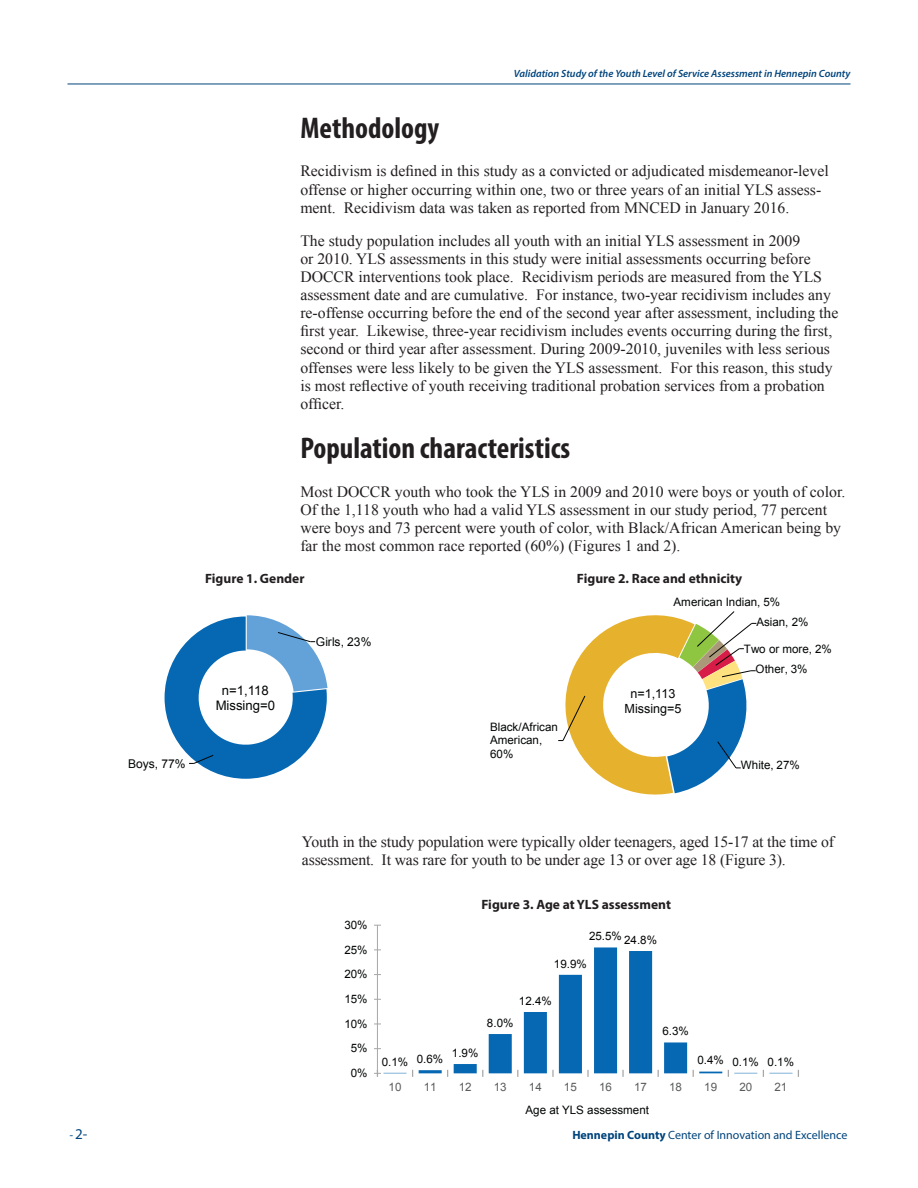
<style>
.page{position:relative;width:918px;height:1188px;background:#fff}
.page>*{position:absolute;margin:0;border:0;box-sizing:border-box;transform-origin:0 0}
.Heading{font:700 condensed 30px "Myriad Pro";color:#231f20}
.t1{font:15.75px/18.1px "Times New Roman";color:#231f20}
.t2{font:15px "Myriad Pro";color:#00447c}
.TableFigureTitle{font:700 13.5px "Myriad Pro";color:#231f20}
.t3{font:13.2px/15.1px "Arial";color:#030505;text-align:center}
.t4{font:12.6px/14.5px "Arial";color:#030505;text-align:center}
.t5{font:12.15px "Arial";color:#030505}
.t6{font:12px "Myriad Pro";color:#00447c}
.t7{font:11.55px/13.4px "Arial";color:#030505}
.t8{font:11.55px "Arial";color:#5a5b5b}
.t9{font:italic 600 10.5px "Myriad Pro";color:#00447c}
.s1{font-style:italic;font-size:12px}
.s2{font-weight:700}
</style>
<div class="page">
<hr style="left:68px;top:84px;width:782px;height:1px;background:#00447c">
<svg style="left:165px;top:615px;width:162px;height:164px"></svg>
<svg style="left:558px;top:611px;width:198px;height:184px"></svg>
<svg style="left:383px;top:947px;width:409px;height:126px"></svg>
<hr style="left:377px;top:925px;width:1px;height:148px;background:#a7a7a7">
<svg style="left:622px;top:1070px;width:2px;height:7px"></svg>
<svg style="left:587px;top:1070px;width:2px;height:7px"></svg>
<svg style="left:552px;top:1070px;width:2px;height:7px"></svg>
<svg style="left:374px;top:1070px;width:7px;height:7px"></svg>
<p class="t9" style="left:514px;top:66px;width:338px">Validation Study of the Youth Level of Service Assessment in Hennepin County</p>
<p class="Heading" style="left:300px;top:109px;width:140px">Methodology</p>
<p class="t1" style="left:300px;top:162px;width:530px">Recidivism is defined in this study as a convicted or adjudicated misdemeanor-level offense or higher occurring within one, two or three years of an initial YLS assess&shy;ment. Recidivism data was taken as reported from MNCED in January 2016.</p>
<p class="t1" style="left:300px;top:231px;width:540px">The study population includes all youth with an initial YLS assessment in 2009<br>or 2010. YLS assessments in this study were initial assessments occurring before DOCCR interventions took place. Recidivism periods are measured from the YLS assessment date and are cumulative. For instance, two-year recidivism includes any re-offense occurring before the end of the second year after assessment, including the first year. Likewise, three-year recidivism includes events occurring during the first, second or third year after assessment. During 2009-2010, juveniles with less serious offenses were less likely to be given the YLS assessment. For this reason, this study is most reflective of youth receiving traditional probation services from a probation officer.</p>
<p class="Heading" style="left:300px;top:430px;width:271px">Population characteristics</p>
<p class="t1" style="left:300px;top:482px;width:546px">Most DOCCR youth who took the YLS in 2009 and 2010 were boys or youth of color.<br>Of the 1,118 youth who had a valid YLS assessment in our study period, 77 percent were boys and 73 percent were youth of color, with Black/African American being by far the most common race reported (60%) (Figures 1 and 2).</p>
<p class="TableFigureTitle" style="left:205px;top:570px;width:101px">Figure 1. Gender</p>
<p class="TableFigureTitle" style="left:577px;top:570px;width:167px">Figure 2. Race and ethnicity</p>
<p class="t5" style="left:128px;top:756px;width:59px">Boys, 77%</p>
<p class="t3" style="left:216px;top:683px;width:61px">n=1,118<br>Missing=0</p>
<p class="t5" style="left:316px;top:633px;width:57px">Girls, 23%</p>
<p class="t7" style="left:490px;top:721px;width:69px">Black/African<br>American,<br>60%</p>
<p class="t7" style="left:756px;top:593px;width:54px;line-height:19.8px;text-indent:-83px">American Indian, 5%<br>Asian, 2%</p>
<p class="t7" style="left:756px;top:639px;width:78px;line-height:20.4px;text-indent:-12px">Two or more, 2%<br>Other, 3%</p>
<p class="t4" style="left:625px;top:687px;width:58px">n=1,113<br>Missing=5</p>
<p class="t7" style="left:741px;top:759px;width:61px">White, 27%</p>
<p class="t1" style="left:302px;top:832px;width:534px">Youth in the study population were typically older teenagers, aged 15-17 at the time of assessment. It was rare for youth to be under age 13 or over age 18 (Figure 3).</p>
<p class="t7" style="left:344px;top:918px;width:25px">30%</p>
<p class="t7" style="left:344px;top:943px;width:25px">25%</p>
<p class="t7" style="left:344px;top:968px;width:25px">20%</p>
<p class="t7" style="left:344px;top:992px;width:25px">15%</p>
<p class="t7" style="left:344px;top:1017px;width:25px">10%</p>
<p class="t7" style="left:351px;top:1042px;width:18px">5%</p>
<p class="t7" style="left:351px;top:1066px;width:18px">0%</p>
<p class="TableFigureTitle" style="left:481px;top:895px;width:191px">Figure 3. Age at YLS assessment</p>
<p class="t7" style="left:589px;top:931px;width:69px">25.5% 24.8%</p>
<p class="t7" style="left:554px;top:957px;width:34px">19.9%</p>
<p class="t7" style="left:382px;top:1054px;width:63px">0.1% 0.6%</p>
<p class="t7" style="left:452px;top:1046px;width:28px">1.9%</p>
<p class="t7" style="left:519px;top:994px;width:34px">12.4%</p>
<p class="t7" style="left:487px;top:1016px;width:28px">8.0%</p>
<p class="t7" style="left:662px;top:1025px;width:28px">6.3%</p>
<p class="t7" style="left:697px;top:1055px;width:98px">0.4% 0.1% 0.1%</p>
<p class="t8" style="left:389px;top:1079px;width:14px">10</p>
<p class="t8" style="left:424px;top:1079px;width:14px">11</p>
<p class="t8" style="left:459px;top:1079px;width:14px">12</p>
<p class="t8" style="left:494px;top:1079px;width:14px">13</p>
<p class="t8" style="left:529px;top:1079px;width:14px">14</p>
<p class="t8" style="left:564px;top:1079px;width:14px">15</p>
<p class="t8" style="left:599px;top:1079px;width:14px">16</p>
<p class="t8" style="left:634px;top:1079px;width:14px">17</p>
<p class="t8" style="left:669px;top:1079px;width:14px">18</p>
<p class="t8" style="left:704px;top:1079px;width:14px">19</p>
<p class="t8" style="left:739px;top:1079px;width:14px">20</p>
<p class="t8" style="left:774px;top:1079px;width:14px">21</p>
<p class="t7" style="left:526px;top:1103px;width:125px">Age at YLS assessment</p>
<p class="t2" style="left:69px;top:1125px;width:20px"><span class="s1">-</span> 2-</p>
<p class="t6" style="left:572px;top:1128px;width:277px"><span class="s2">Hennepin County</span> Center of Innovation and Excellence</p>
</div>
